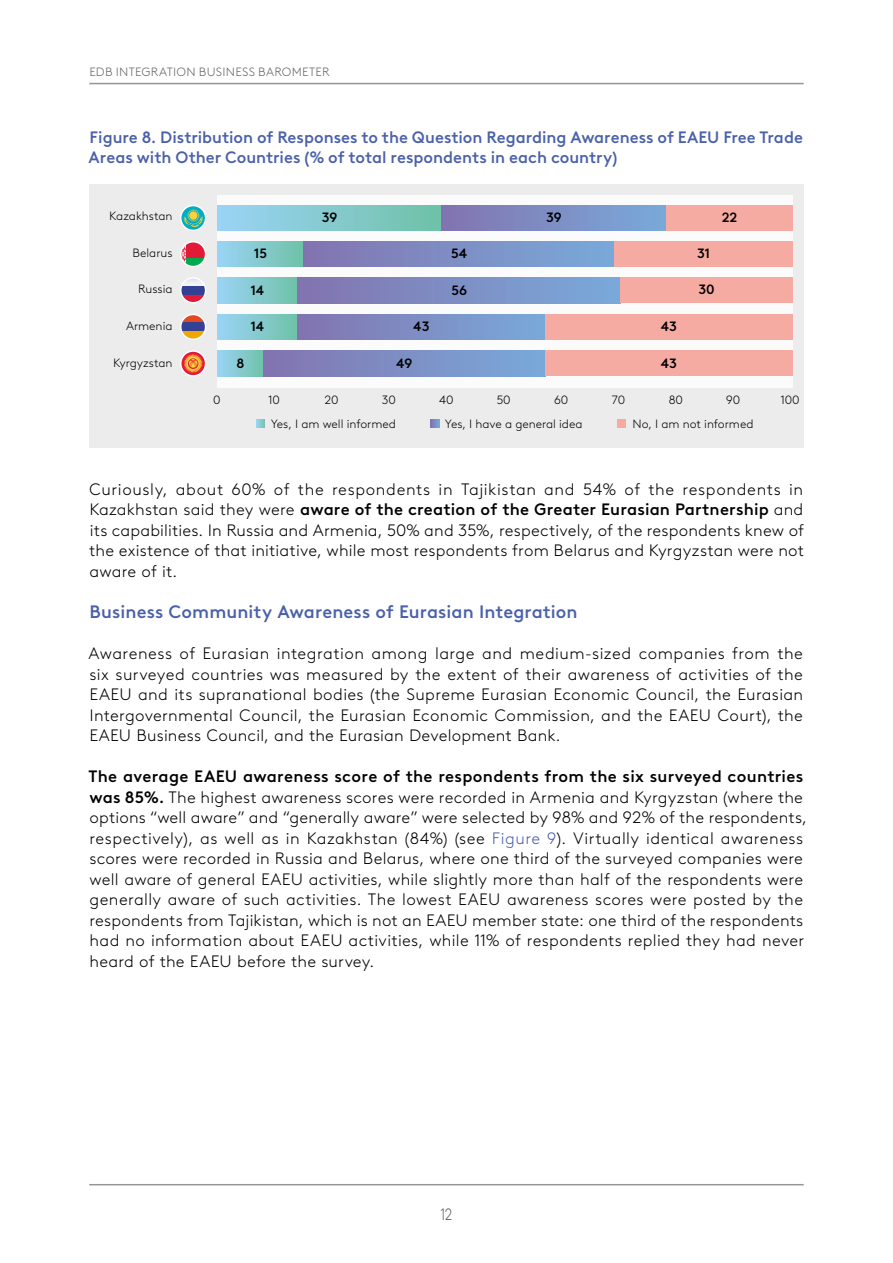
<style>
.page{position:relative;width:893px;height:1263px;background:#fff}
.page>*{position:absolute;margin:0;border:0;box-sizing:border-box;transform-origin:0 0}
.t1{font:500 18px "Brown LL Cyr";letter-spacing:.005em;color:#4a60a9}
.t2{font:300 16.5px/20.5px "Brown LL Cyr";letter-spacing:.015em;color:#000;text-align:justify}
.t3{font:500 16.5px/19.5px "Brown LL Cyr";color:#4a60a9}
.t4{font:300 16.5px "Brown LL Cyr";color:#636363;scale:.8 1}
.t5{font:500 13.5px "Brown LL Cyr";color:#000}
.t6{font:300 12px "Brown LL Cyr";color:#000}
.t7{font:300 12px "Brown LL Cyr";letter-spacing:.02em;color:#636363}
.s1{font-weight:500}
.s2{color:#4a60a9}
</style>
<div class="page">
<hr style="left:89px;top:1184px;width:715px;height:1px;background:#959595">
<hr style="left:89px;top:83px;width:715px;height:1px;background:#959595">
<div style="left:89px;top:184px;width:715px;height:264px;background:#ececec"></div>
<div style="left:217px;top:195px;width:576px;height:192px;background:#fbfbfb"></div>
<svg style="left:182px;top:279px;width:22px;height:7px"></svg>
<svg style="left:182px;top:295px;width:23px;height:8px"></svg>
<div style="left:181px;top:286px;width:25px;height:9px;background:#334094"></div>
<div style="left:180px;top:277px;width:26px;height:26px;border:1px solid #fff;border-radius:50%"></div>
<svg style="left:181px;top:314px;width:25px;height:25px"></svg>
<div style="left:181px;top:323px;width:25px;height:8px;background:#334094"></div>
<svg style="left:182px;top:331px;width:22px;height:7px"></svg>
<div style="left:180px;top:314px;width:26px;height:26px;border:1px solid #fff;border-radius:50%"></div>
<div style="left:181px;top:242px;width:25px;height:25px;background:#e11b37;border-radius:12px"></div>
<svg style="left:186px;top:258px;width:19px;height:8px"></svg>
<svg style="left:182px;top:244px;width:4px;height:21px"></svg>
<div style="left:180px;top:241px;width:26px;height:26px;border:1px solid #fff;border-radius:50%"></div>
<svg style="left:181px;top:351px;width:25px;height:25px"></svg>
<svg style="left:184px;top:354px;width:19px;height:19px"></svg>
<div style="left:180px;top:350px;width:26px;height:27px;border:1px solid #fff;border-radius:50%"></div>
<svg style="left:181px;top:206px;width:25px;height:24px"></svg>
<svg style="left:183px;top:209px;width:20px;height:18px"></svg>
<div style="left:180px;top:205px;width:26px;height:26px;border:1px solid #fff;border-radius:50%"></div>
<div style="left:217px;top:351px;width:47px;height:25px;background:linear-gradient(to right,#9bd4f7,#70c1a7)"></div>
<div style="left:264px;top:351px;width:282px;height:25px;background:linear-gradient(to right,#8274b0,#79aada)"></div>
<div style="left:546px;top:351px;width:247px;height:25px;background:#f5aaa2"></div>
<div style="left:217px;top:205px;width:225px;height:26px;background:linear-gradient(to right,#9bd4f6,#6fc1a7)"></div>
<div style="left:442px;top:205px;width:224px;height:26px;background:linear-gradient(to right,#8273af,#79aada)"></div>
<div style="left:666px;top:205px;width:127px;height:26px;background:#f5aaa2"></div>
<div style="left:217px;top:241px;width:87px;height:26px;background:linear-gradient(to right,#9bd4f6,#6fc1a7)"></div>
<div style="left:304px;top:241px;width:310px;height:26px;background:linear-gradient(to right,#8273af,#79aada)"></div>
<div style="left:614px;top:241px;width:179px;height:26px;background:#f5aaa2"></div>
<div style="left:217px;top:278px;width:81px;height:25px;background:linear-gradient(to right,#9bd4f6,#6fc1a7)"></div>
<div style="left:298px;top:278px;width:322px;height:25px;background:linear-gradient(to right,#8273af,#79aada)"></div>
<div style="left:620px;top:278px;width:173px;height:25px;background:#f5aaa2"></div>
<div style="left:217px;top:314px;width:81px;height:26px;background:linear-gradient(to right,#9bd4f6,#6fc1a7)"></div>
<div style="left:298px;top:314px;width:248px;height:26px;background:linear-gradient(to right,#8273af,#79aada)"></div>
<div style="left:546px;top:314px;width:247px;height:26px;background:#f5aaa2"></div>
<svg style="left:256px;top:419px;width:9px;height:9px"></svg>
<svg style="left:431px;top:419px;width:8px;height:9px"></svg>
<div style="left:617px;top:419px;width:9px;height:9px;background:#f5aaa2"></div>
<p class="t7" style="left:89px;top:65px;width:242px">EDB INTEGRATION BUSINESS BAROMETER</p>
<p class="t3" style="left:89px;top:128px;width:716px">Figure 8. Distribution of Responses to the Question Regarding Awareness of EAEU Free Trade<br>Areas with Other Countries (% of total respondents in each country)</p>
<p class="t6" style="left:109px;top:209px;width:65px">Kazakhstan</p>
<p class="t6" style="left:133px;top:245px;width:41px">Belarus</p>
<p class="t6" style="left:138px;top:282px;width:36px">Russia</p>
<p class="t6" style="left:126px;top:319px;width:48px">Armenia</p>
<p class="t6" style="left:113px;top:355px;width:61px">Kyrgyzstan</p>
<p class="t5" style="left:254px;top:245px;width:14px">15</p>
<p class="t5" style="left:251px;top:281px;width:15px">14</p>
<p class="t5" style="left:251px;top:318px;width:15px">14</p>
<p class="t5" style="left:237px;top:354px;width:9px">8</p>
<p class="t5" style="left:322px;top:209px;width:17px">39</p>
<p class="t5" style="left:413px;top:318px;width:18px">43</p>
<p class="t5" style="left:396px;top:354px;width:18px">49</p>
<p class="t5" style="left:451px;top:245px;width:17px">54</p>
<p class="t5" style="left:452px;top:281px;width:17px">56</p>
<p class="t5" style="left:546px;top:209px;width:17px">39</p>
<p class="t5" style="left:661px;top:318px;width:18px">43</p>
<p class="t5" style="left:661px;top:354px;width:18px">43</p>
<p class="t5" style="left:722px;top:209px;width:17px">22</p>
<p class="t5" style="left:697px;top:245px;width:14px">31</p>
<p class="t5" style="left:698px;top:281px;width:18px">30</p>
<p class="t6" style="left:213px;top:393px;width:9px">0</p>
<p class="t6" style="left:269px;top:393px;width:13px">10</p>
<p class="t6" style="left:325px;top:393px;width:16px">20</p>
<p class="t6" style="left:382px;top:393px;width:16px">30</p>
<p class="t6" style="left:439px;top:393px;width:16px">40</p>
<p class="t6" style="left:497px;top:393px;width:15px">50</p>
<p class="t6" style="left:554px;top:393px;width:16px">60</p>
<p class="t6" style="left:612px;top:393px;width:15px">70</p>
<p class="t6" style="left:669px;top:393px;width:16px">80</p>
<p class="t6" style="left:726px;top:393px;width:16px">90</p>
<p class="t6" style="left:781px;top:393px;width:20px">100</p>
<p class="t6" style="left:271px;top:416px;width:127px">Yes, I am well informed</p>
<p class="t6" style="left:445px;top:416px;width:139px">Yes, I have a general idea</p>
<p class="t6" style="left:633px;top:416px;width:122px">No, I am not informed</p>
<p class="t2" style="left:89px;top:479px;width:716px">Curiously, about 60% of the respondents in Tajikistan and 54% of the respondents in Kazakhstan said they were <span class="s1">aware of the creation of the Greater Eurasian Partnership</span> and its capabilities. In Russia and Armenia, 50% and 35%, respectively, of the respondents knew of the existence of that initiative, while most respondents from Belarus and Kyrgyzstan were not aware of it.</p>
<p class="t1" style="left:90px;top:600px;width:490px">Business Community Awareness of Eurasian Integration</p>
<p class="t2" style="left:88px;top:643px;width:716px">Awareness of Eurasian integration among large and medium-sized companies from the six surveyed countries was measured by the extent of their awareness of activities of the EAEU and its supranational bodies (the Supreme Eurasian Economic Council, the Eurasian Intergovernmental Council, the Eurasian Economic Commission, and the EAEU Court), the EAEU Business Council, and the Eurasian Development Bank.</p>
<p class="t2" style="left:89px;top:766px;width:720px;text-align:left"><span class="s1">The average EAEU awareness score of the respondents from the six surveyed countries was 85%.</span> The highest awareness scores were recorded in Armenia and Kyrgyzstan (where the options “well aware” and “generally aware” were selected by 98% and 92% of the respondents, respectively), as well as in Kazakhstan (84%) (see <span class="s2">Figure 9</span>). Virtually identical awareness scores were recorded in Russia and Belarus, where one third of the surveyed companies were well aware of general EAEU activities, while slightly more than half of the respondents were generally aware of such activities. The lowest EAEU awareness scores were posted by the respondents from Tajikistan, which is not an EAEU member state: one third of the respondents had no information about EAEU activities, while 11% of respondents replied they had never heard of the EAEU before the survey.</p>
<p class="t4" style="left:441px;top:1204px;width:16px">12</p>
</div>
